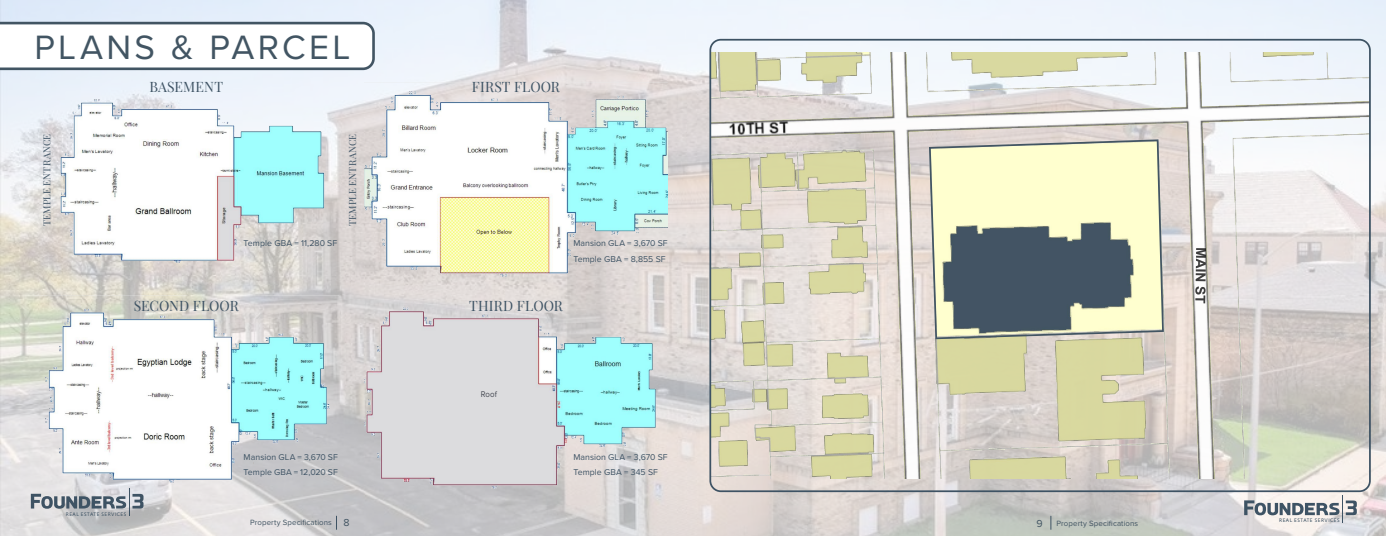
<style>
.page{position:relative;width:1386px;height:536px;background:#fff}
.page>*{position:absolute;margin:0;border:0;box-sizing:border-box;transform-origin:0 0}
.bodycopy_left{font:35px "Proxima Nova";letter-spacing:.095em;color:#425563}
.body_text_copy{font:14px "Playfair Display";letter-spacing:.005em;color:#3e5364}
.t1{font:10.5px "Proxima Nova";color:#425563}
.body_text_copy-2{font:9.62px "Playfair Display";letter-spacing:.015em;color:#3e5364}
.body_text_copy-3{font:8.75px "Proxima Nova";letter-spacing:.01em;color:#3e5364}
.body_text_copy-4{font:8.49px "Proxima Nova";color:#454952;scale:.93 1}
.t2{font:7.88px "Proxima Nova";letter-spacing:.015em;color:#425563}
.t3{font:5.25px "Niveau Grotesk";letter-spacing:.095em;color:#3e5364}
.s1{font-size:10.5px}
</style>
<div class="page">
<img style="left:0;top:0;width:1386px;height:536px">
<svg style="left:0;top:22px;width:375px;height:48px"></svg>
<img style="left:712px;top:52px;width:656px;height:426px">
<div style="left:709px;top:39px;width:662px;height:453px;border:2px solid #3e5364;border-radius:10px"></div>
<svg style="left:928px;top:138px;width:237px;height:202px"></svg>
<img style="left:34px;top:82px;width:304px;height:195px">
<img style="left:364px;top:82px;width:304px;height:195px">
<img style="left:364px;top:295px;width:304px;height:196px">
<img style="left:34px;top:295px;width:304px;height:189px">
<svg style="left:336px;top:515px;width:1px;height:14px"></svg>
<svg style="left:1050px;top:515px;width:1px;height:14px"></svg>
<svg style="left:1244px;top:495px;width:113px;height:27px"></svg>
<svg style="left:31px;top:488px;width:113px;height:27px"></svg>
<p class="bodycopy_left" style="left:34px;top:21px;width:317px">PLANS &amp; PARCEL</p>
<p class="body_text_copy" style="left:149px;top:76px;width:75px">BASEMENT</p>
<p class="body_text_copy" style="left:472px;top:76px;width:90px">FIRST FLOOR</p>
<p class="body_text_copy-2" style="left:39px;top:226px;width:94px;rotate:-90deg">TEMPLE ENTRANCE</p>
<p class="body_text_copy-2" style="left:345px;top:226px;width:94px;rotate:-90deg">TEMPLE ENTRANCE</p>
<p class="body_text_copy-3" style="left:244px;top:237px;width:95px">Temple GBA = 11,280 SF</p>
<p class="body_text_copy-3" style="left:573px;top:237px;width:96px">Mansion GLA = 3,670 SF</p>
<p class="body_text_copy-3" style="left:573px;top:252px;width:94px">Temple GBA = 8,855 SF</p>
<p class="body_text_copy" style="left:134px;top:294px;width:107px">SECOND FLOOR</p>
<p class="body_text_copy" style="left:469px;top:294px;width:95px">THIRD FLOOR</p>
<p class="t3" style="left:66px;top:511px;width:62px">REAL ESTATE SERVICES</p>
<p class="body_text_copy-3" style="left:244px;top:450px;width:96px">Mansion GLA = 3,670 SF</p>
<p class="body_text_copy-3" style="left:244px;top:465px;width:96px">Temple GBA = 12,020 SF</p>
<p class="body_text_copy-4" style="left:481px;top:387px;width:19px">Roof</p>
<p class="body_text_copy-3" style="left:573px;top:450px;width:96px">Mansion GLA = 3,670 SF</p>
<p class="body_text_copy-3" style="left:573px;top:465px;width:86px">Temple GBA = 345 SF</p>
<p class="t2" style="left:250px;top:516px;width:101px">Property Specifications <span class="s1">8</span></p>
<p class="t1" style="left:1036px;top:515px;width:8px">9</p>
<p class="t2" style="left:1057px;top:517px;width:83px">Property Specifications</p>
<p class="t3" style="left:1279px;top:517px;width:62px">REAL ESTATE SERVICES</p>
</div>
